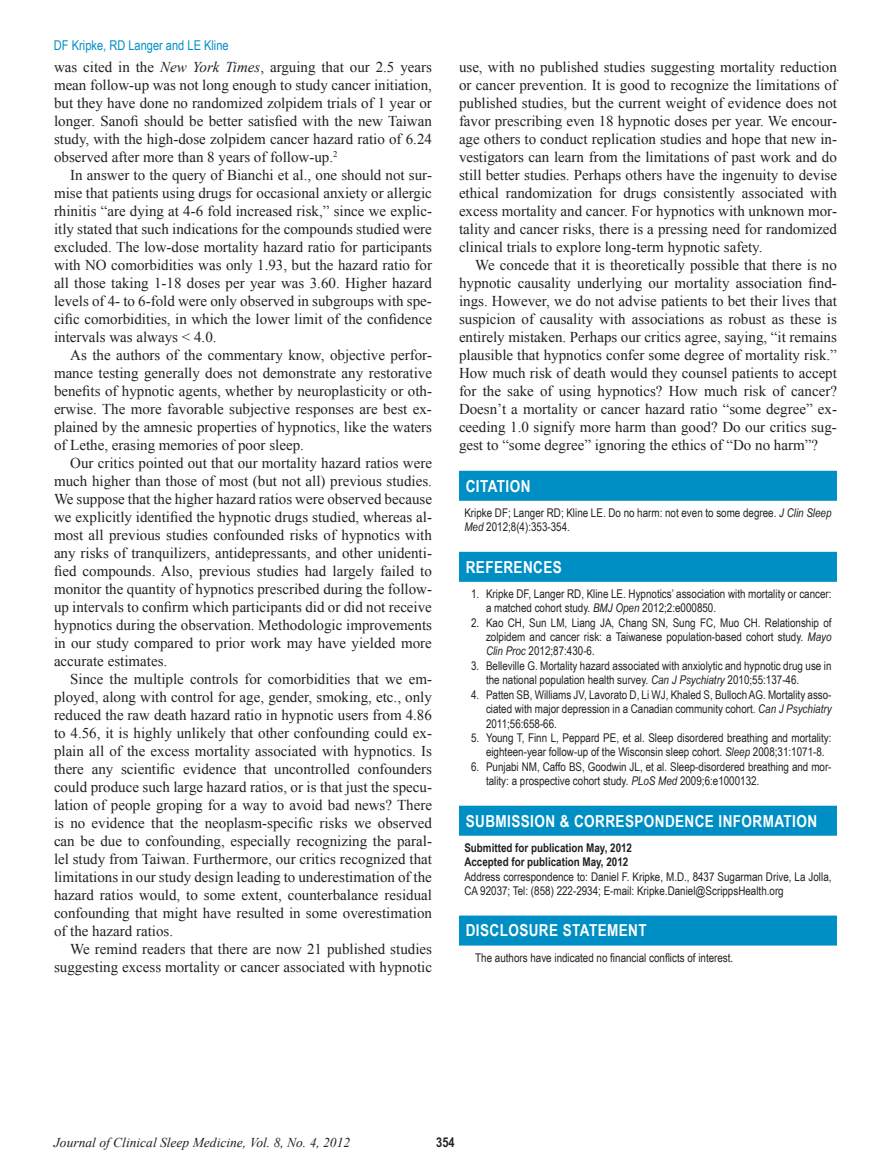
<style>
.page{position:relative;width:891px;height:1175px;background:#fff}
.page>*{position:absolute;margin:0;border:0;box-sizing:border-box;transform-origin:0 0}
.t1{font:700 16.5px "Arial Narrow";letter-spacing:.025em;color:#fff}
.t2{font:15px/18px "Times New Roman";color:#231f20;text-align:justify}
.t3{font:italic 13.5px "Times New Roman";color:#231f20}
.t4{font:13.5px "Arial Narrow";color:#008fc5}
.t5{font:700 13.5px "Arial Narrow";color:#231f20}
.t6{font:12px/14.4px "Arial Narrow";color:#231f20}
.t7{font:700 12px/14.4px "Arial Narrow";color:#231f20}
.s1{font-style:italic}
</style>
<div class="page">
<div style="left:459px;top:471px;width:378px;height:30px;background:#008fc5"></div>
<div style="left:459px;top:552px;width:378px;height:30px;background:#008fc5"></div>
<div style="left:459px;top:805px;width:378px;height:30px;background:#008fc5"></div>
<div style="left:459px;top:915px;width:378px;height:30px;background:#008fc5"></div>
<p class="t4" style="left:54px;top:35px;width:176px">DF Kripke, RD Langer and LE Kline</p>
<p class="t2" style="left:54px;top:58px;width:380px">was cited in the <span class="s1">New York Times</span>, arguing that our 2.5 years mean follow-up was not long enough to study cancer initiation, but they have done no randomized zolpidem trials of 1 year or longer. Sanofi should be better satisfied with the new Taiwan study, with the high-dose zolpidem cancer hazard ratio of 6.24 observed after more than 8 years of follow-up.<sup>2</sup></p>
<p class="t2" style="left:54px;top:166px;width:380px;text-indent:16px">In answer to the query of Bianchi et al., one should not sur&shy;mise that patients using drugs for occasional anxiety or allergic rhinitis “are dying at 4-6 fold increased risk,” since we explic&shy;itly stated that such indications for the compounds studied were excluded. The low-dose mortality hazard ratio for participants with NO comorbidities was only 1.93, but the hazard ratio for all those taking 1-18 doses per year was 3.60. Higher hazard levels of 4- to 6-fold were only observed in subgroups with spe&shy;cific comorbidities, in which the lower limit of the confidence intervals was always &lt; 4.0.</p>
<p class="t2" style="left:54px;top:346px;width:380px;text-indent:16px">As the authors of the commentary know, objective perfor&shy;mance testing generally does not demonstrate any restorative benefits of hypnotic agents, whether by neuroplasticity or oth&shy;erwise. The more favorable subjective responses are best ex&shy;plained by the amnesic properties of hypnotics, like the waters of Lethe, erasing memories of poor sleep.</p>
<p class="t2" style="left:54px;top:454px;width:380px;text-indent:16px">Our critics pointed out that our mortality hazard ratios were much higher than those of most (but not all) previous studies.<br>We suppose that the higher hazard ratios were observed because we explicitly identified the hypnotic drugs studied, whereas al&shy;most all previous studies confounded risks of hypnotics with any risks of tranquilizers, antidepressants, and other unidenti&shy;fied compounds. Also, previous studies had largely failed to monitor the quantity of hypnotics prescribed during the follow&shy;up intervals to confirm which participants did or did not receive hypnotics during the observation. Methodologic improvements in our study compared to prior work may have yielded more accurate estimates.</p>
<p class="t2" style="left:54px;top:670px;width:380px;text-indent:16px">Since the multiple controls for comorbidities that we em&shy;ployed, along with control for age, gender, smoking, etc., only reduced the raw death hazard ratio in hypnotic users from 4.86 to 4.56, it is highly unlikely that other confounding could ex&shy;plain all of the excess mortality associated with hypnotics. Is there any scientific evidence that uncontrolled confounders could produce such large hazard ratios, or is that just the specu&shy;lation of people groping for a way to avoid bad news? There is no evidence that the neoplasm-specific risks we observed can be due to confounding, especially recognizing the paral&shy;lel study from Taiwan. Furthermore, our critics recognized that limitations in our study design leading to underestimation of the hazard ratios would, to some extent, counterbalance residual confounding that might have resulted in some overestimation of the hazard ratios.</p>
<p class="t2" style="left:54px;top:940px;width:380px;text-align:right">We remind readers that there are now 21 published studies suggesting excess mortality or cancer associated with hypnotic</p>
<p class="t2" style="left:459px;top:58px;width:380px">use, with no published studies suggesting mortality reduction or cancer prevention. It is good to recognize the limitations of published studies, but the current weight of evidence does not favor prescribing even 18 hypnotic doses per year. We encour&shy;age others to conduct replication studies and hope that new in&shy;vestigators can learn from the limitations of past work and do still better studies. Perhaps others have the ingenuity to devise ethical randomization for drugs consistently associated with excess mortality and cancer. For hypnotics with unknown mor&shy;tality and cancer risks, there is a pressing need for randomized clinical trials to explore long-term hypnotic safety.</p>
<p class="t2" style="left:459px;top:256px;width:380px;text-indent:16px">We concede that it is theoretically possible that there is no hypnotic causality underlying our mortality association find&shy;ings. However, we do not advise patients to bet their lives that suspicion of causality with associations as robust as these is entirely mistaken. Perhaps our critics agree, saying, “it remains plausible that hypnotics confer some degree of mortality risk.” How much risk of death would they counsel patients to accept for the sake of using hypnotics? How much risk of cancer?<br>Doesn’t a mortality or cancer hazard ratio “some degree” ex&shy;ceeding 1.0 signify more harm than good? Do our critics sug&shy;gest to “some degree” ignoring the ethics of “Do no harm”?</p>
<p class="t1" style="left:466px;top:473px;width:66px">CITATION</p>
<p class="t6" style="left:464px;top:505px;width:369px">Kripke DF; Langer RD; Kline LE. Do no harm: not even to some degree. <span class="s1">J Clin Sleep<br>Med</span> 2012;8(4):353-354.</p>
<p class="t1" style="left:466px;top:554px;width:98px">REFERENCES</p>
<p class="t6" style="left:486px;top:586px;width:347px;text-indent:-15px">1. Kripke DF, Langer RD, Kline LE. Hypnotics’ association with mortality or cancer: a matched cohort study. <span class="s1">BMJ Open</span> 2012;2:e000850.</p>
<p class="t6" style="left:486px;top:615px;width:347px;text-align:justify;text-indent:-15px">2. Kao CH, Sun LM, Liang JA, Chang SN, Sung FC, Muo CH. Relationship of zolpidem and cancer risk: a Taiwanese population-based cohort study. <span class="s1">Mayo Clin Proc</span> 2012;87:430-6.</p>
<p class="t6" style="left:486px;top:658px;width:347px;text-indent:-15px">3. Belleville G. Mortality hazard associated with anxiolytic and hypnotic drug use in the national population health survey. <span class="s1">Can J Psychiatry</span> 2010;55:137-46.</p>
<p class="t6" style="left:486px;top:687px;width:347px;text-align:justify;text-indent:-15px">4. Patten SB, Williams JV, Lavorato D, Li WJ, Khaled S, Bulloch AG. Mortality asso&shy;ciated with major depression in a Canadian community cohort. <span class="s1">Can J Psychiatry </span>2011;56:658-66.</p>
<p class="t6" style="left:486px;top:730px;width:347px;text-indent:-15px">5. Young T, Finn L, Peppard PE, et al. Sleep disordered breathing and mortality: eighteen-year follow-up of the Wisconsin sleep cohort. <span class="s1">Sleep</span> 2008;31:1071-8.</p>
<p class="t6" style="left:486px;top:759px;width:347px;text-indent:-15px">6. Punjabi NM, Caffo BS, Goodwin JL, et al. Sleep-disordered breathing and mor&shy;tality: a prospective cohort study. <span class="s1">PLoS Med</span> 2009;6:e1000132.</p>
<p class="t1" style="left:466px;top:808px;width:140px">SUBMISSION &amp; CORRES</p>
<p class="t1" style="left:634px;top:808px;width:184px">PONDENCE INFORMATION</p>
<p class="t7" style="left:464px;top:839px;width:169px">SUBMITTED FOR PUBLICATION MAY, 2012<br>ACCEPTED FOR PUBLICATION MAY, 2012</p>
<p class="t6" style="left:464px;top:868px;width:369px">Address correspondence to: Daniel F. Kripke, M.D., 8437 Sugarman Drive, La Jolla,<br>CA 92037; Tel: (858) 222-2934; E-mail: Kripke.Daniel@ScrippsHealth.org</p>
<p class="t1" style="left:466px;top:918px;width:183px">DISCLOSURE STATEMENT</p>
<p class="t6" style="left:475px;top:949px;width:260px">The authors have indicated no financial conflicts of interest.</p>
<p class="t3" style="left:54px;top:1133px;width:298px">Journal of Clinical Sleep Medicine, Vol. 8, No. 4, 2012</p>
<p class="t5" style="left:436px;top:1132px;width:20px">354</p>
</div>
